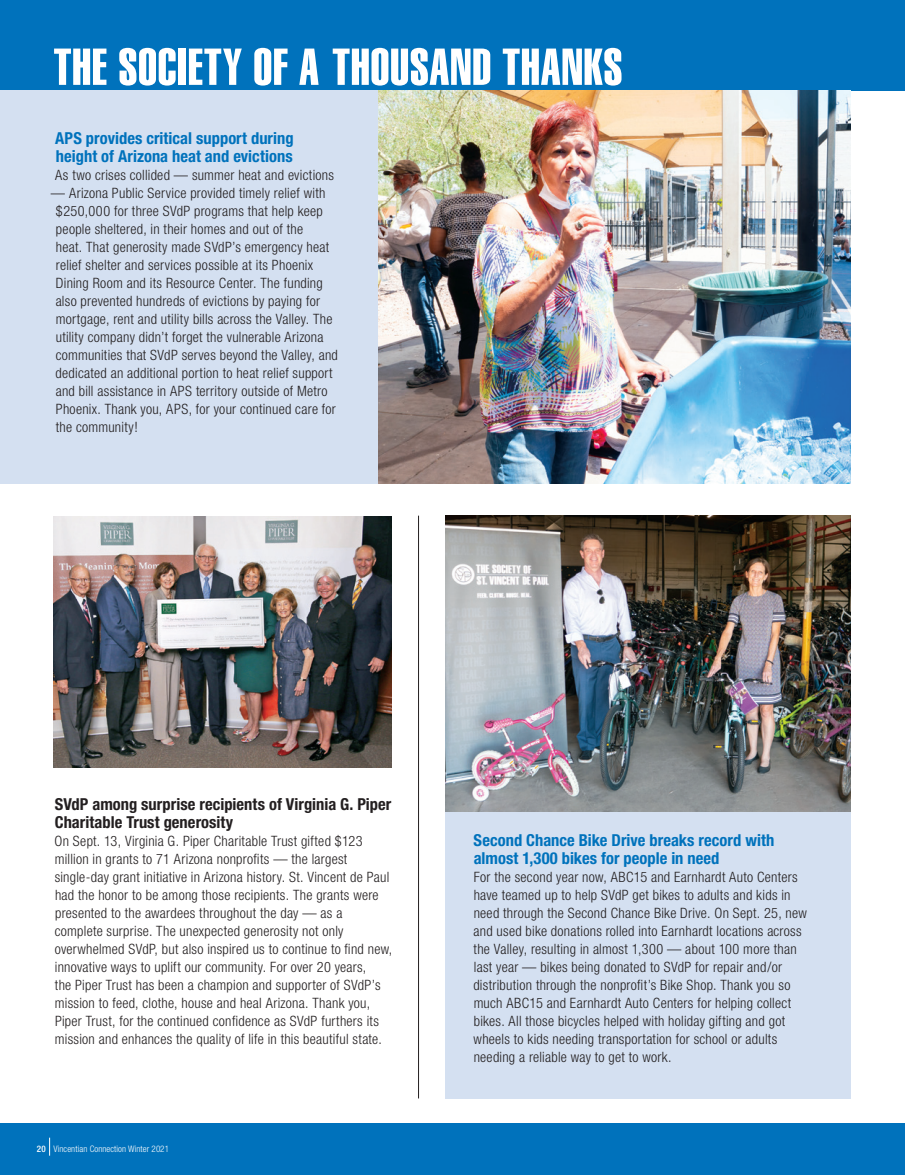
<style>
.page{position:relative;width:905px;height:1175px;background:#fff}
.page>*{position:absolute;margin:0;border:0;box-sizing:border-box;transform-origin:0 0}
.SVdP_text{font:51px "Helvetica LT Std Extra Comp";letter-spacing:.015em;color:#fff}
._2_Article_Section_H{font:700 condensed 16.5px/18px "Helvetica Neue";color:#0072bc}
._2_Article_Section_H-2{font:700 condensed 16.5px/18px "Helvetica Neue";color:#231f20}
._0_-_Body_Copy{font:300 condensed 14.25px/18px "Helvetica Neue";letter-spacing:.02em;color:#231f20}
.t1{font:300 condensed 9px "Helvetica Neue";letter-spacing:.01em;color:#fff}
.t2{font:500 condensed 9px "Helvetica Neue";color:#fff}
</style>
<div class="page">
<div style="left:0;top:0;width:904px;height:90px;background:#0072bc"></div>
<div style="left:0;top:90px;width:425px;height:393px;background:#d4e0f1"></div>
<hr style="left:418px;top:515px;width:1px;height:583px;background:#231f20">
<img style="left:378px;top:90px;width:472px;height:393px">
<img style="left:54px;top:516px;width:338px;height:252px">
<div style="left:0;top:1123px;width:904px;height:51px;background:#0072bc"></div>
<div style="left:446px;top:811px;width:404px;height:287px;background:#d4e0f1"></div>
<img style="left:446px;top:515px;width:404px;height:296px">
<svg style="left:49px;top:1137px;width:1px;height:18px"></svg>
<p class="SVdP_text" style="left:54px;top:36px;width:569px">THE SOCIETY OF A THOUSAND THANKS</p>
<p class="_2_Article_Section_H" style="left:55px;top:129px;width:240px">APS provides critical support during height of Arizona heat and evictions</p>
<p class="_0_-_Body_Copy" style="left:55px;top:166px;width:280px">As two crises collided — summer heat and evictions</p>
<p class="_0_-_Body_Copy" style="left:56px;top:184px;width:284px;text-indent:-5px">— Arizona Public Service provided timely relief with $250,000 for three SVdP programs that help keep people sheltered, in their homes and out of the<br>heat. That generosity made SVdP’s emergency heat relief shelter and services possible at its Phoenix Dining Room and its Resource Center. The funding also prevented hundreds of evictions by paying for mortgage, rent and utility bills across the Valley. The utility company didn’t forget the vulnerable Arizona communities that SVdP serves beyond the Valley, and dedicated an additional portion to heat relief support and bill assistance in APS territory outside of Metro Phoenix. Thank you, APS, for your continued care for the community!</p>
<p class="_2_Article_Section_H-2" style="left:55px;top:795px;width:338px">SVdP among surprise recipients of Virginia G. Piper<br>Charitable Trust generosity</p>
<p class="_0_-_Body_Copy" style="left:54px;top:832px;width:339px">On Sept. 13, Virginia G. Piper Charitable Trust gifted $123 million in grants to 71 Arizona nonprofits — the largest single-day grant initiative in Arizona history. St. Vincent de Paul had the honor to be among those recipients. The grants were presented to the awardees throughout the day — as a complete surprise. The unexpected generosity not only overwhelmed SVdP, but also inspired us to continue to find new, innovative ways to uplift our community. For over 20 years,<br>the Piper Trust has been a champion and supporter of SVdP’s mission to feed, clothe, house and heal Arizona. Thank you, Piper Trust, for the continued confidence as SVdP furthers its mission and enhances the quality of life in this beautiful state.</p>
<p class="t2" style="left:37px;top:1143px;width:10px">20</p>
<p class="t1" style="left:54px;top:1143px;width:117px">Vincentian Connection Winter 2021</p>
<p class="_2_Article_Section_H" style="left:473px;top:831px;width:302px">Second Chance Bike Drive breaks record with almost 1,300 bikes for people in need</p>
<p class="_0_-_Body_Copy" style="left:473px;top:868px;width:335px">For the second year now, ABC15 and Earnhardt Auto Centers have teamed up to help SVdP get bikes to adults and kids in need through the Second Chance Bike Drive. On Sept. 25, new and used bike donations rolled into Earnhardt locations across the Valley, resulting in almost 1,300 — about 100 more than last year — bikes being donated to SVdP for repair and/or distribution through the nonprofit’s Bike Shop. Thank you so much ABC15 and Earnhardt Auto Centers for helping collect bikes. All those bicycles helped with holiday gifting and got wheels to kids needing transportation for school or adults needing a reliable way to get to work.</p>
</div>
